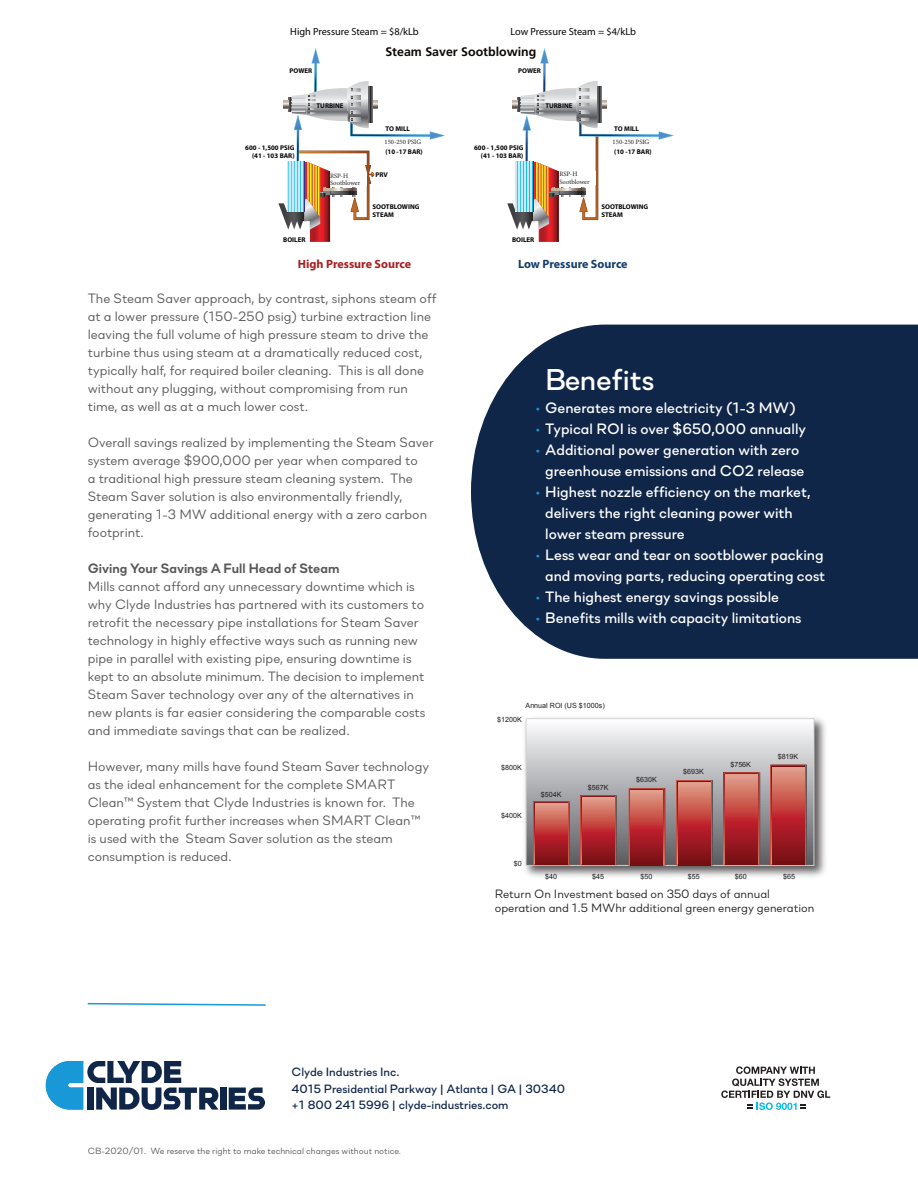
<style>
.page{position:relative;width:918px;height:1188px;background:#fff}
.page>*{position:absolute;margin:0;border:0;box-sizing:border-box;transform-origin:0 0}
.t1{font:500 30px "Soin Sans Neue";color:#fff}
.t2{font:500 15px/21px "Soin Sans Neue";color:#fff}
.Body_Copy{font:13.5px/18px "Soin Sans Neue";color:#57585a}
.Body_Copy-2{font:700 13.5px "Soin Sans Neue";color:#57585a}
.Text_Header{font:700 12.45px "Frutiger LT";color:#0c0806}
.Address{font:500 12px "Soin Sans Neue";color:#102649}
.t3{font:12px/14.4px "Soin Sans Neue";color:#231f20}
.t4{font:700 12px "Myriad Pro";color:#a71e21}
.t5{font:700 12px "Myriad Pro";letter-spacing:-.005em;color:#143d69}
.t6{font:10.35px "Myriad Pro";color:#050504}
.Fine_print{font:9px "Soin Sans Neue";color:#57585a}
.t7{font:7.2px "Arial";color:#231f20}
.t8{font:700 6.9px/8.2px "Myriad Pro";color:#050504}
.t9{font:6.6px "Minion Pro";color:#231f20}
.s1{color:#1898d6}
</style>
<div class="page">
<div style="left:471px;top:325px;width:447px;height:334px;background:#102649"></div>
<svg style="left:87px;top:1002px;width:179px;height:4px"></svg>
<div style="left:220px;top:1088px;width:6px;height:22px;background:#102649"></div>
<svg style="left:229px;top:1088px;width:36px;height:22px"></svg>
<svg style="left:46px;top:1061px;width:173px;height:49px"></svg>
<svg style="left:278px;top:48px;width:166px;height:194px"></svg>
<svg style="left:507px;top:48px;width:166px;height:194px"></svg>
<div style="left:385px;top:139px;width:43px;height:8px;background:#fff"></div>
<div style="left:613px;top:139px;width:44px;height:8px;background:#fff"></div>
<div style="left:559px;top:171px;width:37px;height:13px;background:#fff"></div>
<div style="left:330px;top:173px;width:37px;height:13px;background:#fff"></div>
<img style="left:525px;top:718px;width:301px;height:159px">
<div style="left:526px;top:719px;width:288px;height:146px;background:linear-gradient(to bottom,#f9fbfd,#5e595c)"></div>
<div style="left:526px;top:718px;width:288px;height:148px;border:1px solid #d1d2d4"></div>
<div style="left:581px;top:795px;width:36px;height:70px;border:1px solid #57585a"></div>
<div style="left:580px;top:795px;width:36px;height:70px;border:1px solid #c95247"></div>
<svg style="left:582px;top:797px;width:32px;height:68px;background:#b4403e"></svg>
<div style="left:629px;top:788px;width:35px;height:78px;border:1px solid #c95247"></div>
<svg style="left:631px;top:790px;width:32px;height:75px;background:#b5403f"></svg>
<div style="left:677px;top:780px;width:36px;height:85px;border:1px solid #57585a"></div>
<div style="left:676px;top:780px;width:36px;height:85px;border:1px solid #c95247"></div>
<svg style="left:678px;top:782px;width:32px;height:83px;background:#b5403e"></svg>
<div style="left:724px;top:772px;width:36px;height:93px;border:1px solid #57585a"></div>
<div style="left:724px;top:772px;width:35px;height:93px;border:1px solid #c95247"></div>
<svg style="left:726px;top:775px;width:31px;height:90px;background:#b43f3d"></svg>
<div style="left:771px;top:765px;width:36px;height:100px;border:1px solid #57585a"></div>
<div style="left:770px;top:765px;width:36px;height:100px;border:1px solid #c95247"></div>
<svg style="left:772px;top:767px;width:32px;height:98px;background:#b43f3e"></svg>
<div style="left:534px;top:801px;width:36px;height:64px;border:1px solid #57585a"></div>
<div style="left:533px;top:801px;width:36px;height:64px;border:1px solid #c95247"></div>
<svg style="left:535px;top:803px;width:32px;height:62px;background:#b4403e"></svg>
<svg style="left:721px;top:1066px;width:109px;height:44px"></svg>
<p class="t6" style="left:290px;top:26px;width:130px">High Pressure Steam = $8/kLb</p>
<p class="t6" style="left:510px;top:26px;width:127px">Low Pressure Steam = $4/kLb</p>
<p class="Text_Header" style="left:385px;top:44px;width:152px">Steam Saver Sootblowing</p>
<p class="t8" style="left:289px;top:66px;width:24px">POWER</p>
<p class="t8" style="left:518px;top:66px;width:24px">POWER</p>
<p class="t8" style="left:317px;top:101px;width:29px">TURBINE</p>
<p class="t8" style="left:545px;top:101px;width:29px">TURBINE</p>
<p class="t8" style="left:245px;top:144px;width:51px;text-align:right">600 - 1,500 PSIG (41 - 103 BAR)</p>
<p class="t9" style="left:330px;top:171px;width:20px">RSP-H</p>
<p class="t9" style="left:330px;top:179px;width:32px">Sootblower</p>
<p class="t8" style="left:385px;top:122px;width:44px;line-height:14px">TO MILL<br>150 - 25- PSIG</p>
<p class="t8" style="left:385px;top:147px;width:39px">(10 -17 BAR)</p>
<p class="t8" style="left:376px;top:170px;width:14px">PRV</p>
<p class="t8" style="left:373px;top:202px;width:48px">SOOTBLOWING<br>STEAM</p>
<p class="t8" style="left:614px;top:122px;width:44px;line-height:14px">TO MILL<br>150 - 25- PSIG</p>
<p class="t8" style="left:614px;top:147px;width:39px">(10 -17 BAR)</p>
<p class="t9" style="left:385px;top:137px;width:38px">150-250 PSIG</p>
<p class="t9" style="left:613px;top:137px;width:38px">150-250 PSIG</p>
<p class="t9" style="left:559px;top:169px;width:20px">RSP-H</p>
<p class="t9" style="left:559px;top:177px;width:32px">Sootblower</p>
<p class="t8" style="left:474px;top:144px;width:51px;text-align:right">600 - 1,500 PSIG (41 - 103 BAR)</p>
<p class="t8" style="left:601px;top:202px;width:48px">SOOTBLOWING<br>STEAM</p>
<p class="t8" style="left:283px;top:235px;width:24px">BOILER</p>
<p class="t8" style="left:512px;top:235px;width:24px">BOILER</p>
<p class="t4" style="left:298px;top:256px;width:115px">High Pressure Source</p>
<p class="Body_Copy" style="left:88px;top:288px;width:350px">The Steam Saver approach, by contrast, siphons steam off at a lower pressure (150-250 psig) turbine extraction line leaving the full volume of high pressure steam to drive the turbine thus using steam at a dramatically reduced cost, typically half, for required boiler cleaning. This is all done without any plugging, without compromising from run time, as well as at a much lower cost.</p>
<p class="Body_Copy" style="left:88px;top:432px;width:348px">Overall savings realized by implementing the Steam Saver system average $900,000 per year when compared to<br>a traditional high pressure steam cleaning system. The Steam Saver solution is also environmentally friendly, generating 1-3 MW additional energy with a zero carbon footprint.</p>
<p class="Body_Copy-2" style="left:88px;top:559px;width:253px">Giving Your Savings A Full Head of Steam</p>
<p class="Body_Copy" style="left:88px;top:576px;width:339px">Mills cannot afford any unnecessary downtime which is why Clyde Industries has partnered with its customers to retrofit the necessary pipe installations for Steam Saver technology in highly effective ways such as running new pipe in parallel with existing pipe, ensuring downtime is kept to an absolute minimum. The decision to implement Steam Saver technology over any of the alternatives in new plants is far easier considering the comparable costs and immediate savings that can be realized.</p>
<p class="Body_Copy" style="left:88px;top:756px;width:343px">However, many mills have found Steam Saver technology as the ideal enhancement for the complete SMART Clean™ System that Clyde Industries is known for. The operating profit further increases when SMART Clean™ is used with the Steam Saver solution as the steam consumption is reduced.</p>
<p class="t5" style="left:518px;top:256px;width:111px">Low Pressure Source</p>
<p class="t1" style="left:545px;top:355px;width:110px">Benefits</p>
<p class="t2" style="left:535px;top:396px;width:263px"><span class="s1">•</span> Generates more electricity (1-3 MW)</p>
<p class="t2" style="left:535px;top:417px;width:273px"><span class="s1">•</span> Typical ROI is over $650,000 annually</p>
<p class="t2" style="left:545px;top:438px;width:261px;text-indent:-10px"><span class="s1">•</span> Additional power generation with zero greenhouse emissions and CO2 release</p>
<p class="t2" style="left:545px;top:480px;width:267px;text-indent:-10px"><span class="s1">•</span> Highest nozzle efficiency on the market, delivers the right cleaning power with lower steam pressure</p>
<p class="t2" style="left:535px;top:543px;width:292px;text-align:right"><span class="s1">•</span> Less wear and tear on sootblower packing and moving parts, reducing operating cost</p>
<p class="t2" style="left:535px;top:585px;width:246px"><span class="s1">•</span> The highest energy savings possible</p>
<p class="t2" style="left:535px;top:606px;width:268px"><span class="s1">•</span> Benefits mills with capacity limitations</p>
<p class="t7" style="left:526px;top:700px;width:81px">Annual ROI (US $1000s)</p>
<p class="t7" style="left:497px;top:714px;width:26px">$1200K</p>
<p class="t7" style="left:501px;top:762px;width:22px">$800K</p>
<p class="t7" style="left:501px;top:810px;width:22px">$400K</p>
<p class="t7" style="left:514px;top:859px;width:9px">$0</p>
<p class="t7" style="left:541px;top:790px;width:22px">$504K</p>
<p class="t7" style="left:588px;top:783px;width:22px">$567K</p>
<p class="t7" style="left:636px;top:775px;width:22px">$630K</p>
<p class="t7" style="left:683px;top:767px;width:22px">$693K</p>
<p class="t7" style="left:730px;top:760px;width:22px">$756K</p>
<p class="t7" style="left:778px;top:751px;width:22px">$819K</p>
<p class="t7" style="left:545px;top:871px;width:13px">$40</p>
<p class="t7" style="left:592px;top:871px;width:13px">$45</p>
<p class="t7" style="left:641px;top:871px;width:13px">$50</p>
<p class="t7" style="left:688px;top:871px;width:13px">$55</p>
<p class="t7" style="left:735px;top:871px;width:13px">$60</p>
<p class="t7" style="left:783px;top:871px;width:13px">$65</p>
<p class="t7" style="left:592px;top:885px;width:161px">Average Sell Price for Green Energy (US $/MWhr)</p>
<p class="t3" style="left:495px;top:885px;width:321px">Return On Investment based on 350 days of annual operation and 1.5 MWhr additional green energy generation</p>
<p class="Address" style="left:292px;top:1062px;width:109px">Clyde Industries Inc.</p>
<p class="Address" style="left:292px;top:1079px;width:275px">4015 Presidential Parkway | Atlanta | GA | 30340</p>
<p class="Address" style="left:292px;top:1095px;width:218px">+1 800 241 5996 | clyde-industries.com</p>
<p class="Fine_print" style="left:88px;top:1144px;width:315px">CB-2020/01. We reserve the right to make technical changes without notice.</p>
</div>
